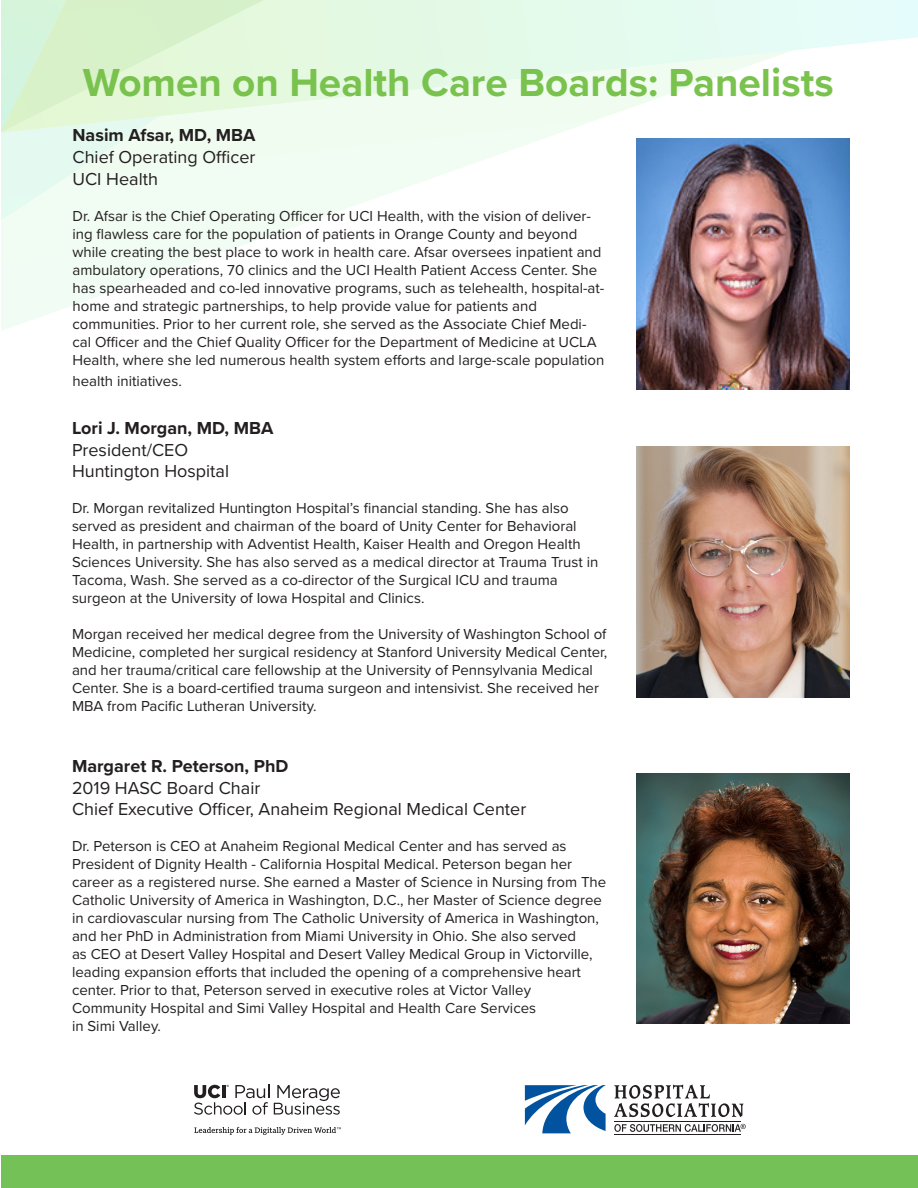
<style>
.page{position:relative;width:918px;height:1188px;background:#fff}
.page>*{position:absolute;margin:0;border:0;box-sizing:border-box;transform-origin:0 0}
.t1{font:700 40.5px "Proxima Nova";color:#7ac24e}
.t2{font:18px "Proxima Nova";color:#231f20}
.t3{font:700 18px "Proxima Nova";color:#231f20}
.t4{font:15px/18px "Proxima Nova";color:#231f20}
</style>
<div class="page">
<div style="left:2px;top:1156px;width:916px;height:32px;background:#73c157"></div>
<svg style="left:525px;top:1085px;width:81px;height:48px"></svg>
<svg style="left:614px;top:1084px;width:129px;height:33px"></svg>
<hr style="left:614px;top:1121px;width:127px;height:1px;background:#231f20">
<hr style="left:614px;top:1134px;width:127px;height:1px;background:#231f20">
<svg style="left:614px;top:1124px;width:132px;height:8px"></svg>
<svg style="left:194px;top:1127px;width:147px;height:8px"></svg>
<svg style="left:194px;top:1084px;width:146px;height:31px"></svg>
<svg style="left:160px;top:133px;width:633px;height:328px"></svg>
<svg style="left:2px;top:133px;width:158px;height:197px;fill:#f1fcf3"></svg>
<svg style="left:2px;top:1px;width:916px;height:132px"></svg>
<img style="left:637px;top:139px;width:213px;height:250px">
<img style="left:637px;top:774px;width:213px;height:250px">
<img style="left:637px;top:447px;width:213px;height:250px">
<p class="t1" style="left:83px;top:53px;width:752px">Women on Health Care Boards: Panelists</p>
<p class="t3" style="left:73px;top:122px;width:185px">Nasim Afsar, MD, MBA</p>
<p class="t2" style="left:73px;top:144px;width:184px">Chief Operating Officer</p>
<p class="t2" style="left:73px;top:165px;width:87px">UCI Health</p>
<p class="t4" style="left:73px;top:206px;width:533px">Dr. Afsar is the Chief Operating Officer for UCI Health, with the vision of deliver&shy;ing flawless care for the population of patients in Orange County and beyond while creating the best place to work in health care. Afsar oversees inpatient and ambulatory operations, 70 clinics and the UCI Health Patient Access Center. She has spearheaded and co-led innovative programs, such as telehealth, hospital-at&shy;home and strategic partnerships, to help provide value for patients and communities. Prior to her current role, she served as the Associate Chief Medi&shy;cal Officer and the Chief Quality Officer for the Department of Medicine at UCLA Health, where she led numerous health system efforts and large-scale population</p>
<p class="t4" style="left:73px;top:372px;width:111px">health initiatives.</p>
<p class="t3" style="left:72px;top:415px;width:203px">Lori J. Morgan, MD, MBA</p>
<p class="t2" style="left:72px;top:436px;width:118px">President/CEO</p>
<p class="t2" style="left:72px;top:458px;width:159px">Huntington Hospital</p>
<p class="t4" style="left:72px;top:499px;width:528px">Dr. Morgan revitalized Huntington Hospital’s financial standing. She has also served as president and chairman of the board of Unity Center for Behavioral Health, in partnership with Adventist Health, Kaiser Health and Oregon Health Sciences University. She has also served as a medical director at Trauma Trust in Tacoma, Wash. She served as a co-director of the Surgical ICU and trauma surgeon at the University of Iowa Hospital and Clinics.</p>
<p class="t4" style="left:72px;top:625px;width:537px">Morgan received her medical degree from the University of Washington School of Medicine, completed her surgical residency at Stanford University Medical Center, and her trauma/critical care fellowship at the University of Pennsylvania Medical Center. She is a board-certified trauma surgeon and intensivist. She received her MBA from Pacific Lutheran University.</p>
<p class="t3" style="left:72px;top:752px;width:218px">Margaret R. Peterson, PhD</p>
<p class="t2" style="left:72px;top:774px;width:190px">2019 HASC Board Chair</p>
<p class="t2" style="left:72px;top:796px;width:456px">Chief Executive Officer, Anaheim Regional Medical Center</p>
<p class="t4" style="left:72px;top:836px;width:536px">Dr. Peterson is CEO at Anaheim Regional Medical Center and has served as President of Dignity Health - California Hospital Medical. Peterson began her career as a registered nurse. She earned a Master of Science in Nursing from The Catholic University of America in Washington, D.C., her Master of Science degree in cardiovascular nursing from The Catholic University of America in Washington, and her PhD in Administration from Miami University in Ohio. She also served<br>as CEO at Desert Valley Hospital and Desert Valley Medical Group in Victorville, leading expansion efforts that included the opening of a comprehensive heart center. Prior to that, Peterson served in executive roles at Victor Valley Community Hospital and Simi Valley Hospital and Health Care Services<br>in Simi Valley.</p>
</div>
